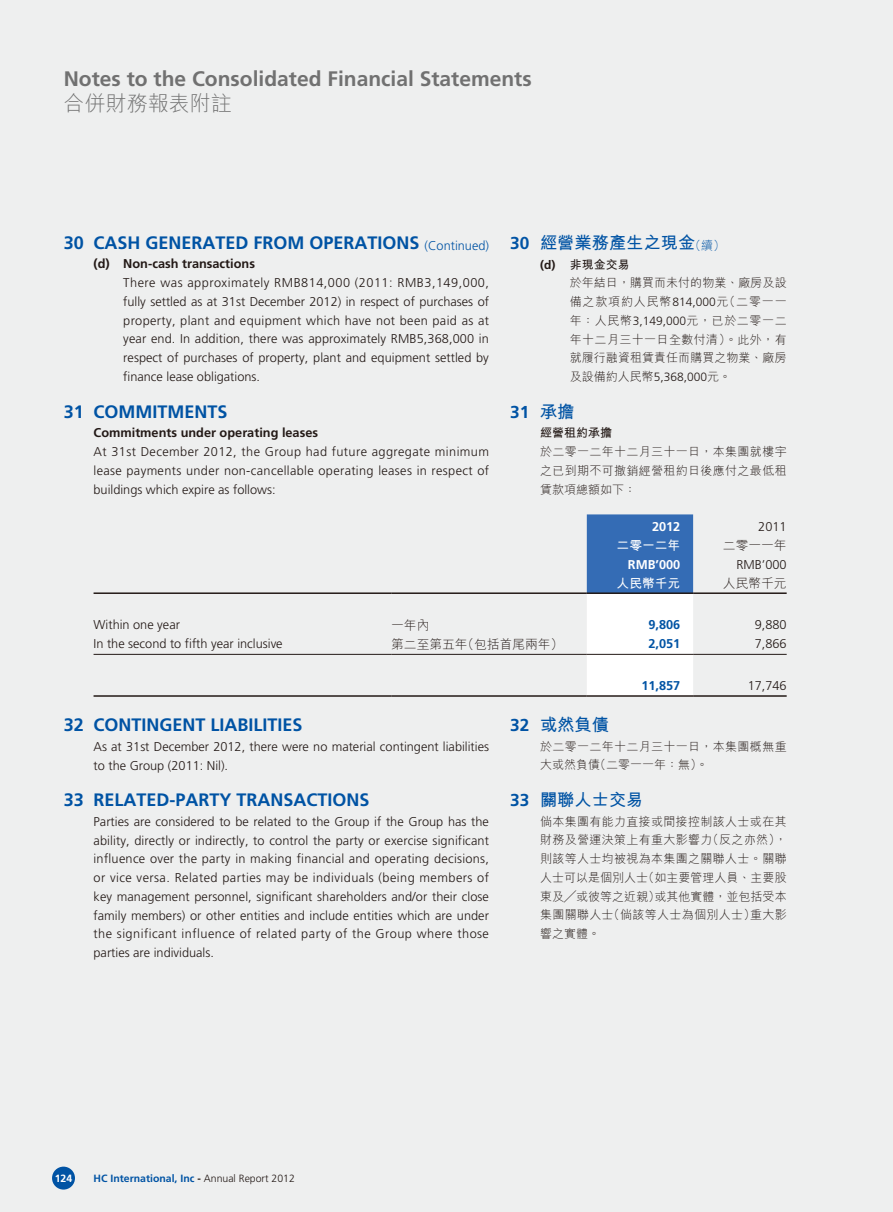
<style>
.page{position:relative;width:893px;height:1212px;background:#eeefef}
.page>*{position:absolute;margin:0;border:0;box-sizing:border-box;transform-origin:0 0}
.t1{font:700 21px "Frutiger LT Std";color:#717171}
.t2{font:21px "M Hei HK Light E Ten B5 H";color:#717171}
.t3{font:700 18px "Frutiger LT Std";color:#0053a4}
.t4{font:17.25px "M Hei HK Bold E Ten B5 H";color:#0053a4}
.t5{font:700 17.25px "Frutiger LT Std";color:#0053a4}
.t6{font:300 12.75px/18.8px "Frutiger LT Std";color:#231916;text-align:justify}
.t7{font:700 12.75px "Frutiger LT Std";color:#231916}
.t8{font:12.75px "M Hei HK Light E Ten B5 H";color:#231916}
.t9{font:700 12.75px "Frutiger LT Std";color:#0053a4}
.t10{font:700 12.75px "Frutiger LT Std";color:#fff}
.t11{font:12.75px "M Hei HK Bold E Ten B5 H";color:#fff}
.t12{font:12px/18.8px "M Hei HK Light E Ten B5 H";letter-spacing:.025em;color:#231916;text-align:justify}
.t13{font:12px "M Hei HK Bold E Ten B5 H";color:#231916}
.t14{font:700 10.5px "Frutiger LT Std";color:#0053a4}
.t15{font:700 10.5px "Frutiger LT Std";color:#fff}
.s1{font-weight:300;font-size:12.75px}
.s2{font-family:"Frutiger LT Std";font-weight:700}
.s3{font-family:"M Hei HK Light E Ten B5 H";font-size:12px}
.s4{font-family:"Frutiger LT Std";font-weight:300}
.s5{font-family:"M Hei HK Bold E Ten B5 H";font-weight:400}
.s6{color:#231916}
.s7{font-weight:300;color:#231916}
</style>
<div class="page">
<div style="left:52px;top:1166px;width:23px;height:23px;background:#0053a4;border-radius:50%"></div>
<svg style="left:587px;top:514px;width:106px;height:181px;background:#a6bede"></svg>
<hr style="left:94px;top:592px;width:297px;height:2px;background:#231916">
<hr style="left:391px;top:592px;width:196px;height:2px;background:#231916">
<hr style="left:587px;top:592px;width:106px;height:2px;background:#231916">
<hr style="left:693px;top:592px;width:94px;height:2px;background:#231916">
<hr style="left:94px;top:654px;width:297px;height:1px;background:#231916">
<hr style="left:391px;top:654px;width:196px;height:1px;background:#231916">
<hr style="left:587px;top:654px;width:106px;height:1px;background:#231916">
<hr style="left:693px;top:654px;width:94px;height:1px;background:#231916">
<hr style="left:94px;top:695px;width:297px;height:2px;background:#231916">
<hr style="left:391px;top:695px;width:196px;height:2px;background:#231916">
<hr style="left:587px;top:695px;width:106px;height:2px;background:#231916">
<hr style="left:693px;top:695px;width:94px;height:2px;background:#231916">
<h1 class="t1" style="left:64px;top:69px;width:469px">Notes to the Consolidated Financial Statements</h1>
<h1 class="t2" style="left:64px;top:95px;width:169px">合併財務報表附註</h1>
<h2 class="t3" style="left:64px;top:234px;width:427px">30 CASH GENERATED FROM OPERATIONS <span class="s1">(Continued)</span></h2>
<p class="t7" style="left:94px;top:258px;width:163px">(d) Non-cash transactions</p>
<p class="t6" style="left:123px;top:274px;width:367px">There was approximately RMB814,000 (2011: RMB3,149,000, fully settled as at 31st December 2012) in respect of purchases of property, plant and equipment which have not been paid as at year end. In addition, there was approximately RMB5,368,000 in respect of purchases of property, plant and equipment settled by finance lease obligations.</p>
<h2 class="t3" style="left:64px;top:403px;width:165px">31 COMMITMENTS</h2>
<p class="t7" style="left:94px;top:427px;width:226px">Commitments under operating leases</p>
<p class="t6" style="left:94px;top:443px;width:397px">At 31st December 2012, the Group had future aggregate minimum lease payments under non-cancellable operating leases in respect of buildings which expire as follows:</p>
<h3 class="t4" style="left:510px;top:236px;width:217px"><span class="s2">30</span> 經營業務產生之現金<span class="s3">（續）</span></h3>
<p class="t13" style="left:540px;top:260px;width:91px"><span class="s2">(d)</span> 非現金交易</p>
<p class="t12" style="left:570px;top:275px;width:218px">於年結日，購買而未付的物業、廠房及設備之款項約人民幣<span class="s4">814,000</span>元（二零一一年：人民幣<span class="s4">3,149,000</span>元，已於二零一二年十二月三十一日全數付清）。此外，有就履行融資租賃責任而購買之物業、廠房及設備約人民幣<span class="s4">5,368,000</span>元。</p>
<h3 class="t5" style="left:510px;top:404px;width:66px">31 <span class="s5">承擔</span></h3>
<p class="t13" style="left:540px;top:428px;width:73px">經營租約承擔</p>
<p class="t12" style="left:540px;top:444px;width:248px">於二零一二年十二月三十一日，本集團就樓宇之已到期不可撤銷經營租約日後應付之最低租賃款項總額如下：</p>
<p class="t10" style="left:652px;top:520px;width:30px">2012</p>
<p class="t6" style="left:758px;top:518px;width:30px">2011</p>
<p class="t11" style="left:617px;top:541px;width:65px">二零一二年</p>
<p class="t8" style="left:723px;top:541px;width:65px">二零一一年</p>
<p class="t10" style="left:628px;top:558px;width:54px">RMB’000</p>
<p class="t6" style="left:736px;top:555px;width:52px">RMB’000</p>
<p class="t11" style="left:617px;top:578px;width:65px">人民幣千元</p>
<p class="t8" style="left:723px;top:578px;width:65px">人民幣千元</p>
<p class="t6" style="left:94px;top:616px;width:88px">Within one year</p>
<p class="t8" style="left:391px;top:620px;width:40px">一年內</p>
<p class="t9" style="left:648px;top:619px;width:33px">9,806</p>
<p class="t6" style="left:755px;top:616px;width:33px">9,880</p>
<p class="t6" style="left:94px;top:635px;width:191px">In the second to fifth year inclusive</p>
<p class="t8" style="left:391px;top:639px;width:174px">第二至第五年（包括首尾兩年）</p>
<p class="t9" style="left:648px;top:637px;width:33px">2,051</p>
<p class="t6" style="left:755px;top:635px;width:33px">7,866</p>
<p class="t9" style="left:641px;top:679px;width:40px">11,857</p>
<p class="t6" style="left:748px;top:677px;width:40px">17,746</p>
<h2 class="t3" style="left:64px;top:716px;width:240px">32 CONTINGENT LIABILITIES</h2>
<p class="t6" style="left:94px;top:738px;width:397px">As at 31st December 2012, there were no material contingent liabilities to the Group (2011: Nil).</p>
<h2 class="t3" style="left:64px;top:791px;width:307px">33 RELATED-PARTY TRANSACTIONS</h2>
<p class="t6" style="left:94px;top:813px;width:397px">Parties are considered to be related to the Group if the Group has the ability, directly or indirectly, to control the party or exercise significant influence over the party in making financial and operating decisions, or vice versa. Related parties may be individuals (being members of key management personnel, significant shareholders and/or their close family members) or other entities and include entities which are under the significant influence of related party of the Group where those parties are individuals.</p>
<h3 class="t4" style="left:510px;top:718px;width:100px"><span class="s2">32</span> 或然負債</h3>
<p class="t12" style="left:540px;top:738px;width:248px">於二零一二年十二月三十一日，本集團概無重大或然負債（二零一一年：無）。</p>
<h3 class="t4" style="left:510px;top:793px;width:135px"><span class="s2">33</span> 關聯人士交易</h3>
<p class="t12" style="left:540px;top:813px;width:248px">倘本集團有能力直接或間接控制該人士或在其財務及營運決策上有重大影響力（反之亦然），則該等人士均被視為本集團之關聯人士。關聯人士可以是個別人士（如主要管理人員、主要股東及╱或彼等之近親）或其他實體，並包括受本集團關聯人士（倘該等人士為個別人士）重大影響之實體。</p>
<p class="t15" style="left:55px;top:1173px;width:19px">124</p>
<p class="t14" style="left:94px;top:1173px;width:203px">HC International, Inc <span class="s6">-</span> <span class="s7">Annual Report 2012</span></p>
</div>
